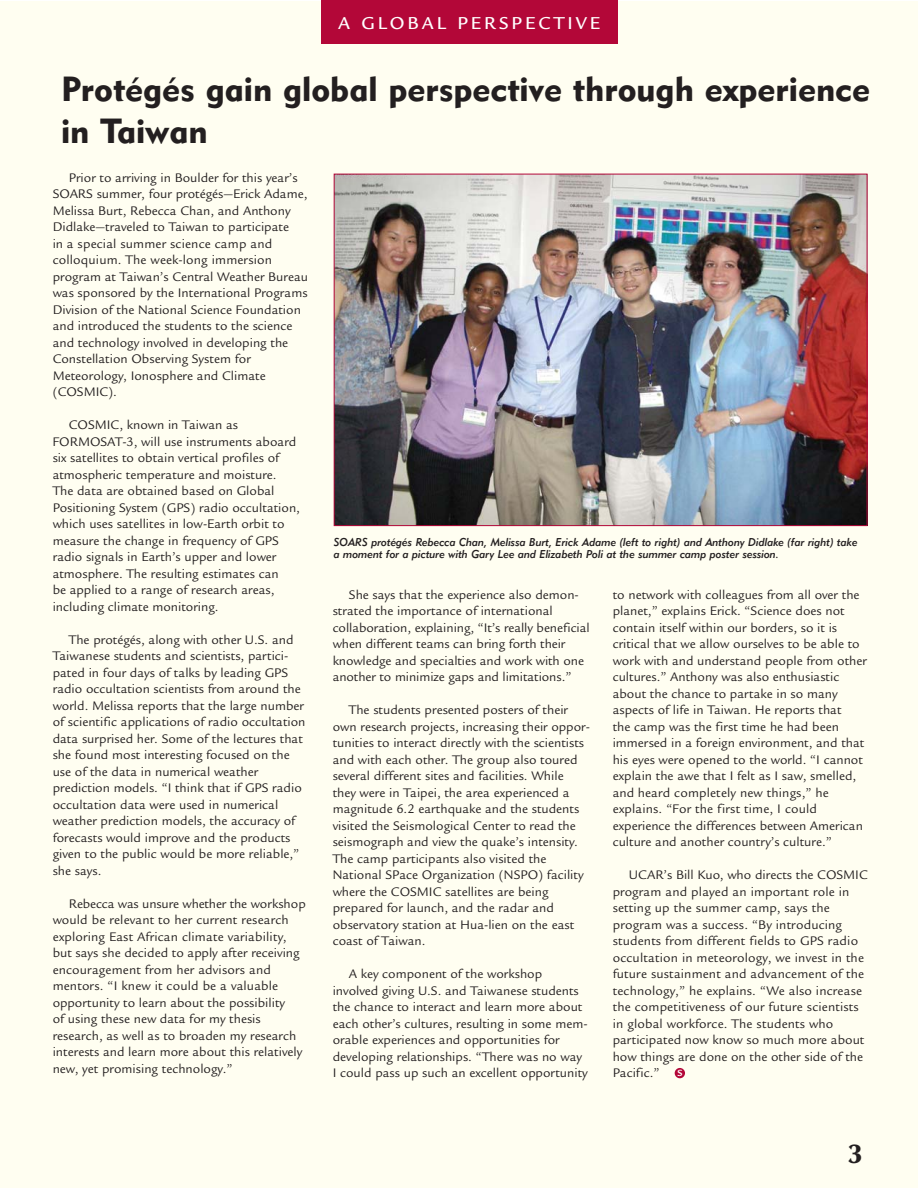
<style>
.page{position:relative;width:918px;height:1188px;background:#fff}
.page>*{position:absolute;margin:0;border:0;box-sizing:border-box;transform-origin:0 0}
.t1{font:34.5px/42px "Geometric 415 BT Black A";color:#231f20}
.t2{font:900 27px "Optima";color:#231f20}
.t3{font:500 18.75px "Legacy Sans";letter-spacing:.165em;color:#fff}
.t4{font:13.5px/16.5px "Legacy Sans";color:#231f20}
.t5{font:11.25px/12.8px "Geometric 415 BT Medium Italic A";color:#231f20}
.t6{font:700 9.75px "Legacy Sans";color:#fff}
</style>
<div class="page">
<div style="left:0;top:1px;width:918px;height:1187px;background:#fffef1"></div>
<div style="left:675px;top:1068px;width:10px;height:10px;background:#b30738;border-radius:50%"></div>
<div style="left:321px;top:0;width:296px;height:44px;background:#b30738"></div>
<img style="left:336px;top:176px;width:529px;height:348px">
<h3 class="t3" style="left:338px;top:16px;width:264px">A GLOBAL PERSPECTIVE</h3>
<h1 class="t1" style="left:61px;top:71px;width:810px">Protégés gain global perspective through experience in Taiwan</h1>
<p class="t4" style="left:53px;top:171px;width:257px;text-indent:16px">Prior to arriving in Boulder for this year’s SOARS summer, four protégés—Erick Adame, Melissa Burt, Rebecca Chan, and Anthony Didlake—traveled to Taiwan to participate<br>in a special summer science camp and colloquium. The week-long immersion program at Taiwan’s Central Weather Bureau was sponsored by the International Programs Division of the National Science Foundation and introduced the students to the science and technology involved in developing the Constellation Observing System for Meteorology, Ionosphere and Climate (COSMIC).</p>
<p class="t4" style="left:53px;top:418px;width:249px;text-indent:16px">COSMIC, known in Taiwan as FORMOSAT-3, will use instruments aboard six satellites to obtain vertical profiles of atmospheric temperature and moisture.<br>The data are obtained based on Global Positioning System (GPS) radio occultation, which uses satellites in low-Earth orbit to measure the change in frequency of GPS radio signals in Earth’s upper and lower atmosphere. The resulting estimates can<br>be applied to a range of research areas, including climate monitoring.</p>
<p class="t4" style="left:53px;top:633px;width:254px;text-indent:16px">The protégés, along with other U.S. and Taiwanese students and scientists, partici&shy;pated in four days of talks by leading GPS radio occultation scientists from around the world. Melissa reports that the large number of scientific applications of radio occultation data surprised her. Some of the lectures that she found most interesting focused on the use of the data in numerical weather prediction models. “I think that if GPS radio occultation data were used in numerical weather prediction models, the accuracy of forecasts would improve and the products given to the public would be more reliable,” she says.</p>
<p class="t4" style="left:53px;top:897px;width:255px;text-indent:16px">Rebecca was unsure whether the workshop would be relevant to her current research exploring East African climate variability, but says she decided to apply after receiving encouragement from her advisors and mentors. “I knew it could be a valuable opportunity to learn about the possibility<br>of using these new data for my thesis research, as well as to broaden my research interests and learn more about this relatively new, yet promising technology.”</p>
<p class="t5" style="left:334px;top:537px;width:525px">SOARS protégés Rebecca Chan, Melissa Burt, Erick Adame (left to right) and Anthony Didlake (far right) take a moment for a picture with Gary Lee and Elizabeth Poli at the summer camp poster session.</p>
<p class="t4" style="left:333px;top:588px;width:259px;text-indent:16px">She says that the experience also demon&shy;strated the importance of international collaboration, explaining, “It’s really beneficial when different teams can bring forth their knowledge and specialties and work with one another to minimize gaps and limitations.”</p>
<p class="t4" style="left:333px;top:703px;width:259px;text-indent:16px">The students presented posters of their own research projects, increasing their oppor&shy;tunities to interact directly with the scientists and with each other. The group also toured several different sites and facilities. While they were in Taipei, the area experienced a magnitude 6.2 earthquake and the students visited the Seismological Center to read the seismograph and view the quake’s intensity.<br>The camp participants also visited the National SPace Organization (NSPO) facility where the COSMIC satellites are being prepared for launch, and the radar and observatory station at Hua-lien on the east coast of Taiwan.</p>
<p class="t4" style="left:333px;top:967px;width:256px;text-indent:16px">A key component of the workshop involved giving U.S. and Taiwanese students the chance to interact and learn more about each other’s cultures, resulting in some mem&shy;orable experiences and opportunities for developing relationships. “There was no way I could pass up such an excellent opportunity</p>
<p class="t4" style="left:613px;top:588px;width:256px">to network with colleagues from all over the planet,” explains Erick. “Science does not contain itself within our borders, so it is critical that we allow ourselves to be able to work with and understand people from other cultures.” Anthony was also enthusiastic about the chance to partake in so many aspects of life in Taiwan. He reports that<br>the camp was the first time he had been immersed in a foreign environment, and that his eyes were opened to the world. “I cannot explain the awe that I felt as I saw, smelled, and heard completely new things,” he explains. “For the first time, I could experience the differences between American culture and another country’s culture.”</p>
<p class="t4" style="left:613px;top:868px;width:257px;text-indent:16px">UCAR’s Bill Kuo, who directs the COSMIC program and played an important role in setting up the summer camp, says the program was a success. “By introducing students from different fields to GPS radio occultation in meteorology, we invest in the future sustainment and advancement of the technology,” he explains. “We also increase the competitiveness of our future scientists in global workforce. The students who participated now know so much more about how things are done on the other side of the Pacific.”</p>
<p class="t6" style="left:678px;top:1070px;width:7px">S</p>
<h2 class="t2" style="left:849px;top:1142px;width:15px">3</h2>
</div>
